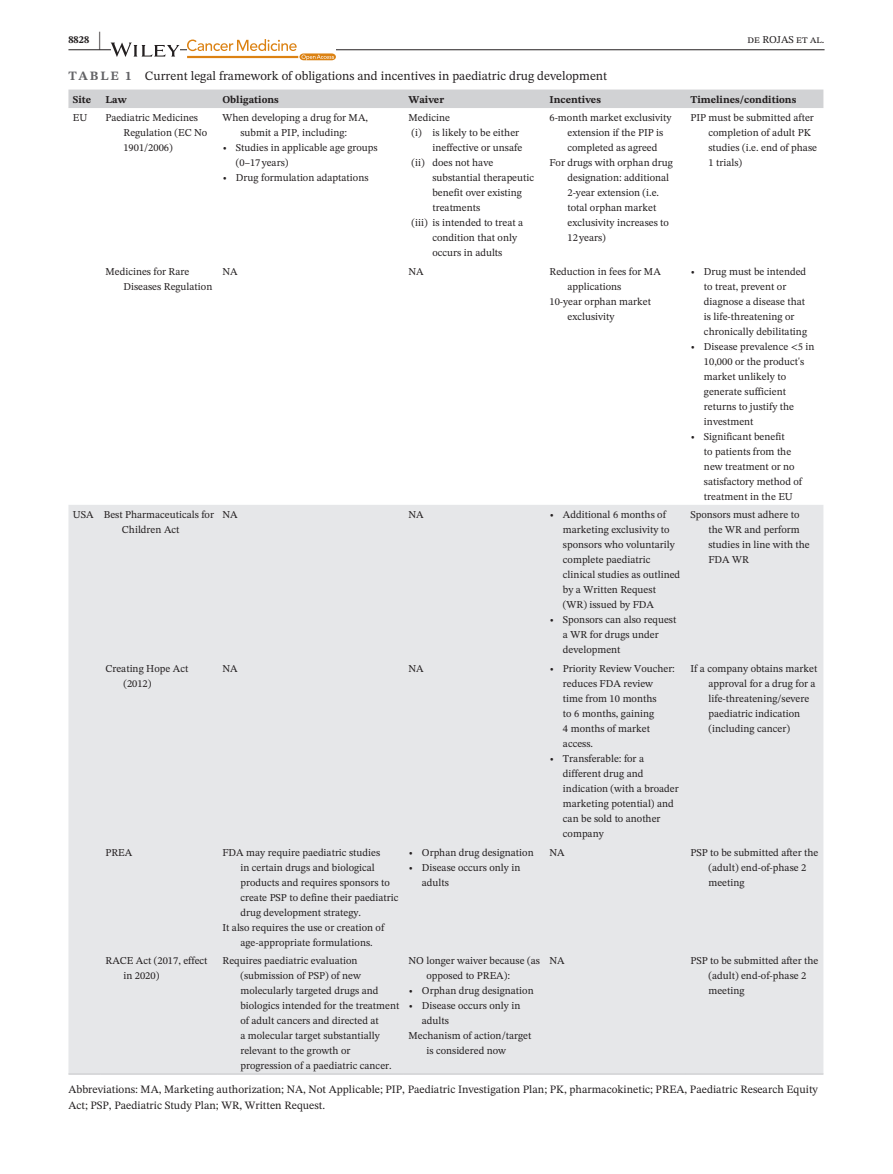
<style>
.page{position:relative;width:893px;height:1174px;background:#fff}
.page>*{position:absolute;margin:0;border:0;box-sizing:border-box;transform-origin:0 0}
.t1{font:12.75px "STIX Two Text";color:#231f20}
.t2{font:11.25px/15.8px "STIX Two Text";color:#231f20}
.t3{font:10.5px/15px "STIX Two Text";color:#231f20}
.t4{font:700 10.5px "STIX Two Text";color:#231f20}
.s1{font-size:21px}
.s2{font-weight:700;color:#636366}
.s3{font-family:"STIX"}
</style>
<div class="page">
<hr style="left:68px;top:49px;width:756px;height:1px;background:#231f20">
<svg style="left:111px;top:43px;width:68px;height:14px"></svg>
<svg style="left:187px;top:39px;width:149px;height:21px"></svg>
<div style="left:68px;top:90px;width:755px;height:18px;background:#d1d2d4"></div>
<div style="left:68px;top:505px;width:755px;height:568px;background:#e6e7e9"></div>
<hr style="left:68px;top:1073px;width:33px;height:1px;background:#d1d2d4">
<hr style="left:101px;top:1073px;width:117px;height:1px;background:#d1d2d4">
<hr style="left:218px;top:1073px;width:186px;height:1px;background:#d1d2d4">
<hr style="left:404px;top:1073px;width:141px;height:1px;background:#d1d2d4">
<hr style="left:545px;top:1073px;width:141px;height:1px;background:#d1d2d4">
<hr style="left:686px;top:1073px;width:137px;height:1px;background:#d1d2d4">
<p class="t4" style="left:68px;top:32px;width:34px">8828 <span class="s1">|</span></p>
<p class="t3" style="left:748px;top:32px;width:78px">de ROJAS et al.</p>
<p class="t1" style="left:68px;top:66px;width:540px"><span class="s2">TABLE 1</span> Current legal framework of obligations and incentives in paediatric drug development</p>
<p class="t4" style="left:73px;top:92px;width:20px">Site</p>
<p class="t4" style="left:105px;top:92px;width:23px">Law</p>
<p class="t4" style="left:222px;top:92px;width:58px">Obligations</p>
<p class="t4" style="left:408px;top:92px;width:37px">Waiver</p>
<p class="t4" style="left:549px;top:92px;width:53px">Incentives</p>
<p class="t4" style="left:690px;top:92px;width:107px">Timelines/conditions</p>
<p class="t3" style="left:73px;top:110px;width:16px">EU</p>
<p class="t3" style="left:123px;top:110px;width:85px;text-indent:-18px">Paediatric Medicines<br>Regulation (EC No<br>1901/2006)</p>
<p class="t3" style="left:222px;top:110px;width:147px;text-align:center">When developing a drug for MA, submit a PIP, including:</p>
<p class="t3" style="left:708px;top:110px;width:110px;text-indent:-18px">PIP must be submitted after completion of adult PK studies (i.e. end of phase<br>1 trials)</p>
<p class="t3" style="left:408px;top:110px;width:43px">Medicine</p>
<p class="t3" style="left:411px;top:125px;width:109px">(i) is likely to be either</p>
<p class="t3" style="left:432px;top:140px;width:91px">ineffective or unsafe</p>
<p class="t3" style="left:411px;top:155px;width:83px">(ii) does not have</p>
<p class="t3" style="left:432px;top:170px;width:103px">substantial therapeutic</p>
<p class="t3" style="left:432px;top:185px;width:91px">benefit over existing</p>
<p class="t3" style="left:432px;top:200px;width:49px">treatments</p>
<p class="t3" style="left:411px;top:215px;width:113px">(iii) is intended to treat a</p>
<p class="t3" style="left:432px;top:230px;width:86px">condition that only</p>
<p class="t3" style="left:432px;top:245px;width:71px">occurs in adults</p>
<p class="t3" style="left:549px;top:110px;width:124px">6-month market exclusivity</p>
<p class="t3" style="left:567px;top:125px;width:97px">extension if the PIP is</p>
<p class="t3" style="left:567px;top:140px;width:91px">completed as agreed</p>
<p class="t3" style="left:549px;top:155px;width:125px">For drugs with orphan drug</p>
<p class="t3" style="left:567px;top:170px;width:103px">designation: additional</p>
<p class="t3" style="left:567px;top:185px;width:93px">2-year extension (i.e.</p>
<p class="t3" style="left:567px;top:200px;width:90px">total orphan market</p>
<p class="t3" style="left:567px;top:215px;width:103px">exclusivity increases to</p>
<p class="t3" style="left:567px;top:230px;width:40px">12 years)</p>
<p class="t3" style="left:236px;top:140px;width:143px;text-indent:-14px">• Studies in applicable age groups (0–17 years)</p>
<p class="t3" style="left:222px;top:170px;width:148px">• Drug formulation adaptations</p>
<p class="t3" style="left:123px;top:263px;width:90px;text-indent:-18px">Medicines for Rare<br>Diseases Regulation</p>
<p class="t3" style="left:222px;top:263px;width:17px">NA</p>
<p class="t3" style="left:408px;top:263px;width:17px">NA</p>
<p class="t3" style="left:549px;top:263px;width:113px">Reduction in fees for MA</p>
<p class="t3" style="left:567px;top:278px;width:55px">applications</p>
<p class="t3" style="left:549px;top:293px;width:103px">10-year orphan market</p>
<p class="t3" style="left:567px;top:308px;width:49px">exclusivity</p>
<p class="t3" style="left:122px;top:507px;width:94px;text-indent:-49px">USA Best Pharmaceuticals for<br>Children Act</p>
<p class="t3" style="left:222px;top:507px;width:17px">NA</p>
<p class="t3" style="left:408px;top:507px;width:17px">NA</p>
<p class="t3" style="left:563px;top:507px;width:119px;text-indent:-14px">• Additional 6 months of marketing exclusivity to sponsors who voluntarily complete paediatric clinical studies as outlined by a Written Request (WR) issued by FDA</p>
<p class="t3" style="left:563px;top:612px;width:115px;text-indent:-14px">• Sponsors can also request a WR for drugs under development</p>
<p class="t3" style="left:123px;top:661px;width:66px;text-indent:-18px">Creating Hope Act (2012)</p>
<p class="t3" style="left:222px;top:661px;width:17px">NA</p>
<p class="t3" style="left:408px;top:661px;width:17px">NA</p>
<p class="t3" style="left:563px;top:661px;width:113px;text-indent:-14px">• Priority Review Voucher: reduces FDA review time from 10 months<br>to 6 months, gaining<br>4 months of market access.</p>
<p class="t3" style="left:563px;top:751px;width:117px;text-indent:-14px">• Transferable: for a different drug and indication (with a broader marketing potential) and can be sold to another company</p>
<p class="t3" style="left:704px;top:263px;width:105px;text-indent:-14px">• Drug must be intended to treat, prevent or diagnose a disease that is life-threatening or chronically debilitating</p>
<p class="t3" style="left:704px;top:338px;width:112px;text-indent:-14px">• Disease prevalence <span class="s3">&lt;</span>5 in<br>10,000 or the product's market unlikely to generate sufficient returns to justify the investment</p>
<p class="t3" style="left:704px;top:429px;width:100px;text-indent:-14px">• Significant benefit<br>to patients from the new treatment or no satisfactory method of treatment in the EU</p>
<p class="t3" style="left:708px;top:507px;width:103px;text-indent:-18px">Sponsors must adhere to the WR and perform studies in line with the<br>FDA WR</p>
<p class="t3" style="left:708px;top:661px;width:110px;text-indent:-18px">If a company obtains market approval for a drug for a life-threatening/severe paediatric indication (including cancer)</p>
<p class="t3" style="left:105px;top:844px;width:29px">PREA</p>
<p class="t3" style="left:222px;top:844px;width:159px">FDA may require paediatric studies</p>
<p class="t3" style="left:240px;top:859px;width:136px">in certain drugs and biological</p>
<p class="t3" style="left:240px;top:874px;width:151px">products and requires sponsors to</p>
<p class="t3" style="left:240px;top:889px;width:160px">create PSP to define their paediatric</p>
<p class="t3" style="left:240px;top:904px;width:122px">drug development strategy.</p>
<p class="t3" style="left:222px;top:919px;width:163px">It also requires the use or creation of</p>
<p class="t3" style="left:240px;top:934px;width:134px">age-appropriate formulations.</p>
<p class="t3" style="left:408px;top:844px;width:127px">• Orphan drug designation</p>
<p class="t3" style="left:422px;top:859px;width:100px;text-indent:-14px">• Disease occurs only in adults</p>
<p class="t3" style="left:123px;top:953px;width:86px;text-indent:-18px">RACE Act (2017, effect in 2020)</p>
<p class="t3" style="left:240px;top:953px;width:161px;text-indent:-18px">Requires paediatric evaluation (submission of PSP) of new molecularly targeted drugs and biologics intended for the treatment of adult cancers and directed at<br>a molecular target substantially relevant to the growth or progression of a paediatric cancer.</p>
<p class="t3" style="left:426px;top:953px;width:115px;text-indent:-18px">NO longer waiver because (as opposed to PREA):</p>
<p class="t3" style="left:408px;top:983px;width:127px">• Orphan drug designation</p>
<p class="t3" style="left:408px;top:998px;width:114px">• Disease occurs only in</p>
<p class="t3" style="left:422px;top:1013px;width:29px">adults</p>
<p class="t3" style="left:408px;top:1028px;width:124px">Mechanism of action/target</p>
<p class="t3" style="left:426px;top:1043px;width:81px">is considered now</p>
<p class="t3" style="left:549px;top:844px;width:17px">NA</p>
<p class="t3" style="left:708px;top:844px;width:112px;text-indent:-18px">PSP to be submitted after the (adult) end-of-phase 2 meeting</p>
<p class="t3" style="left:549px;top:953px;width:17px">NA</p>
<p class="t3" style="left:708px;top:953px;width:112px;text-indent:-18px">PSP to be submitted after the (adult) end-of-phase 2 meeting</p>
<p class="t2" style="left:68px;top:1081px;width:751px">Abbreviations: MA, Marketing authorization; NA, Not Applicable; PIP, Paediatric Investigation Plan; PK, pharmacokinetic; PREA, Paediatric Research Equity<br>Act; PSP, Paediatric Study Plan; WR, Written Request.</p>
</div>
